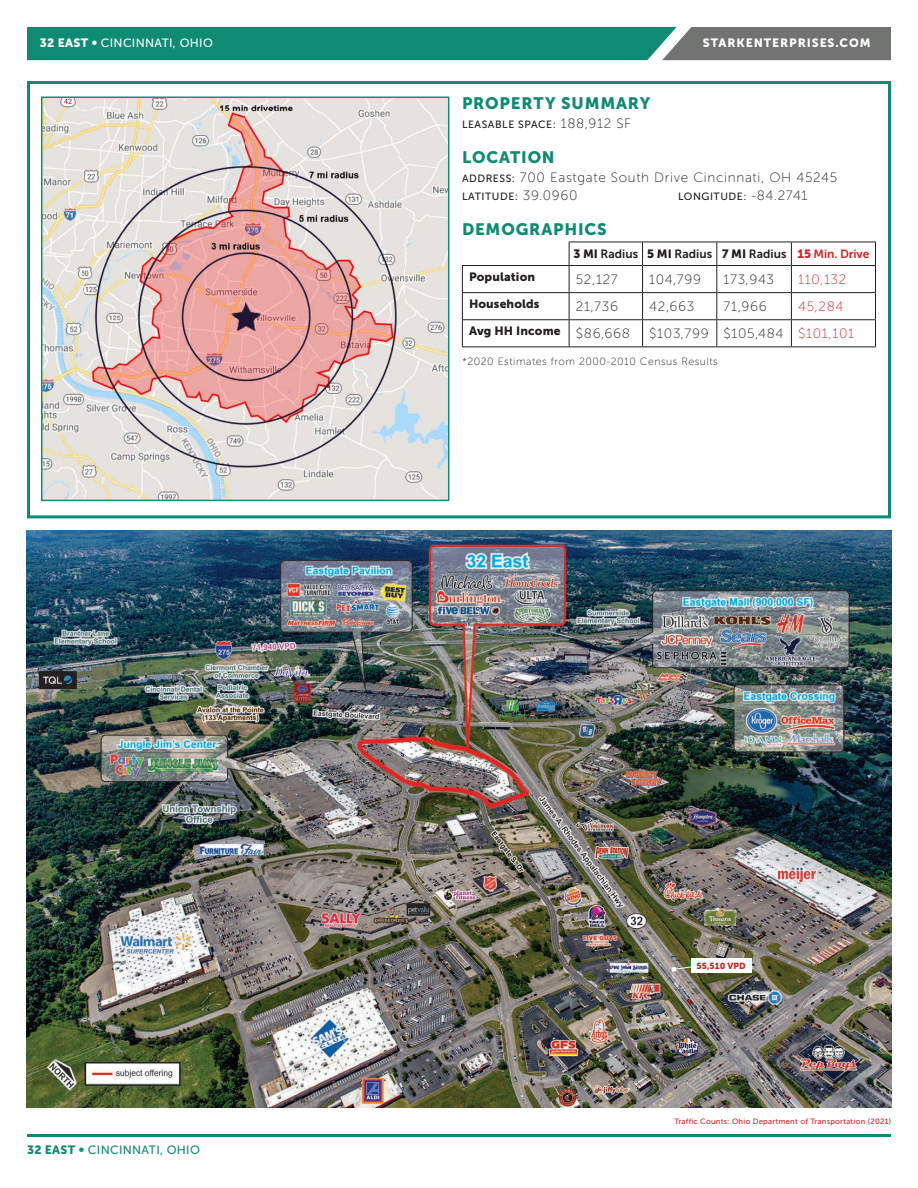
<style>
.page{position:relative;width:918px;height:1188px;background:#fff}
.page>*{position:absolute;margin:0;border:0;box-sizing:border-box;transform-origin:0 0}
.t1{font:16.5px "Museo Sans 900";letter-spacing:.05em;color:#0f8b74}
.t2{font:13.5px "Museo Sans 100";letter-spacing:.05em;color:#231f20}
.t3{font:13.5px "Museo Sans 100";letter-spacing:.05em;color:#d1232a}
.t4{font:12px "Museo Sans 900";letter-spacing:.01em;color:#231f20}
.t5{font:12px "Museo Sans 700";color:#231f20}
.t6{font:12px "Museo Sans 500";letter-spacing:.025em;color:#fff}
.t7{font:12px "Museo Sans 500";letter-spacing:.025em;color:#0f8b74}
.t8{font:12px "Museo Sans 900";letter-spacing:.075em;color:#fff}
.t9{font:12px "Museo Sans 700";letter-spacing:-.01em;color:#d1232a}
.t10{font:10.5px "Museo Sans 500";letter-spacing:.05em;color:#231f20}
.t11{font:10.5px "Museo Sans 100";letter-spacing:.05em;color:#231f20}
.t12{font:8.85px "Museo Sans 900";letter-spacing:.01em;color:#d1232a}
.t13{font:7.65px "Museo Sans 500";letter-spacing:.03em;color:#d1232a}
.s1{font-family:"Museo Sans 900"}
.s2{font-family:"Museo Sans 100";font-size:13.5px}
.s3{font-family:"Museo Sans 500";font-size:10.5px}
</style>
<div class="page">
<svg style="left:27px;top:27px;width:864px;height:33px;background:#2b8775"></svg>
<hr style="left:27px;top:1134px;width:864px;height:3px;background:#0f8b74">
<img style="left:27px;top:530px;width:864px;height:577px">
<hr style="left:462px;top:265px;width:107px;height:1px;background:#231f20">
<hr style="left:569px;top:265px;width:74px;height:1px;background:#231f20">
<hr style="left:643px;top:265px;width:74px;height:1px;background:#231f20">
<hr style="left:717px;top:265px;width:74px;height:1px;background:#231f20">
<hr style="left:791px;top:265px;width:85px;height:1px;background:#231f20">
<hr style="left:462px;top:292px;width:107px;height:1px;background:#231f20">
<hr style="left:569px;top:292px;width:74px;height:1px;background:#231f20">
<hr style="left:643px;top:292px;width:74px;height:1px;background:#231f20">
<hr style="left:717px;top:292px;width:74px;height:1px;background:#231f20">
<hr style="left:791px;top:292px;width:85px;height:1px;background:#231f20">
<hr style="left:462px;top:319px;width:107px;height:1px;background:#231f20">
<svg style="left:462px;top:266px;width:1px;height:80px"></svg>
<hr style="left:569px;top:319px;width:74px;height:1px;background:#231f20">
<hr style="left:643px;top:319px;width:74px;height:1px;background:#231f20">
<hr style="left:717px;top:319px;width:74px;height:1px;background:#231f20">
<hr style="left:791px;top:319px;width:85px;height:1px;background:#231f20">
<hr style="left:462px;top:346px;width:107px;height:1px;background:#231f20">
<hr style="left:569px;top:346px;width:74px;height:1px;background:#231f20">
<hr style="left:643px;top:346px;width:74px;height:1px;background:#231f20">
<hr style="left:717px;top:346px;width:74px;height:1px;background:#231f20">
<hr style="left:791px;top:346px;width:85px;height:1px;background:#231f20">
<hr style="left:569px;top:242px;width:74px;height:1px;background:#231f20">
<svg style="left:569px;top:242px;width:1px;height:104px"></svg>
<hr style="left:643px;top:242px;width:74px;height:1px;background:#231f20">
<svg style="left:642px;top:242px;width:1px;height:104px"></svg>
<hr style="left:717px;top:242px;width:74px;height:1px;background:#231f20">
<svg style="left:716px;top:242px;width:1px;height:104px"></svg>
<hr style="left:791px;top:242px;width:85px;height:1px;background:#231f20">
<svg style="left:791px;top:242px;width:1px;height:104px"></svg>
<svg style="left:875px;top:242px;width:1px;height:104px"></svg>
<div style="left:27px;top:81px;width:864px;height:437px;border:3px solid #0f8b74"></div>
<img style="left:43px;top:98px;width:404px;height:401px">
<div style="left:691px;top:959px;width:60px;height:14px;background:#fff"></div>
<svg style="left:671px;top:966px;width:20px;height:6px"></svg>
<p class="t6" style="left:40px;top:36px;width:174px"><span class="s1">32 EAST •</span> CINCINNATI, OHIO</p>
<p class="t8" style="left:703px;top:36px;width:169px">STARKENTERPRISES.COM</p>
<p class="t1" style="left:462px;top:94px;width:190px">PROPERTY SUMMARY</p>
<p class="t10" style="left:462px;top:119px;width:171px">LEASABLE SPACE: <span class="s2">188,912 SF</span></p>
<p class="t1" style="left:462px;top:148px;width:94px">LOCATION</p>
<p class="t2" style="left:462px;top:171px;width:377px"><span class="s3">ADDRESS:</span> 700 Eastgate South Drive Cincinnati, OH 45245</p>
<p class="t10" style="left:462px;top:191px;width:117px">LATITUDE: <span class="s2">39.0960</span></p>
<p class="t10" style="left:678px;top:191px;width:131px">LONGITUDE: <span class="s2">-84.2741</span></p>
<p class="t1" style="left:462px;top:220px;width:146px">DEMOGRAPHICS</p>
<p class="t5" style="left:573px;top:247px;width:66px"><span class="s1">3 MI</span> Radius</p>
<p class="t5" style="left:647px;top:247px;width:67px"><span class="s1">5 MI</span> Radius</p>
<p class="t5" style="left:722px;top:247px;width:66px"><span class="s1">7 MI</span> Radius</p>
<p class="t9" style="left:798px;top:247px;width:73px"><span class="s1">15</span> Min. Drive</p>
<p class="t4" style="left:469px;top:270px;width:67px">Population</p>
<p class="t2" style="left:576px;top:272px;width:43px">52,127</p>
<p class="t2" style="left:649px;top:272px;width:53px">104,799</p>
<p class="t2" style="left:724px;top:272px;width:52px">173,943</p>
<p class="t3" style="left:798px;top:272px;width:50px">110,132</p>
<p class="t4" style="left:469px;top:297px;width:72px">Households</p>
<p class="t2" style="left:576px;top:299px;width:44px">21,736</p>
<p class="t2" style="left:649px;top:299px;width:47px">42,663</p>
<p class="t2" style="left:724px;top:299px;width:45px">71,966</p>
<p class="t3" style="left:798px;top:299px;width:47px">45,284</p>
<p class="t4" style="left:469px;top:324px;width:93px">Avg HH Income</p>
<p class="t2" style="left:576px;top:327px;width:56px">$86,668</p>
<p class="t2" style="left:649px;top:327px;width:61px">$103,799</p>
<p class="t2" style="left:724px;top:327px;width:62px">$105,484</p>
<p class="t3" style="left:798px;top:327px;width:58px">$101,101</p>
<p class="t11" style="left:462px;top:356px;width:257px">*2020 Estimates from 2000-2010 Census Results</p>
<p class="t12" style="left:697px;top:961px;width:51px">55,510 VPD</p>
<p class="t7" style="left:27px;top:1144px;width:174px"><span class="s1">32 EAST •</span> CINCINNATI, OHIO</p>
<p class="t13" style="left:674px;top:1117px;width:218px">Traffic Counts: Ohio Department of Transportation (2021)</p>
</div>
